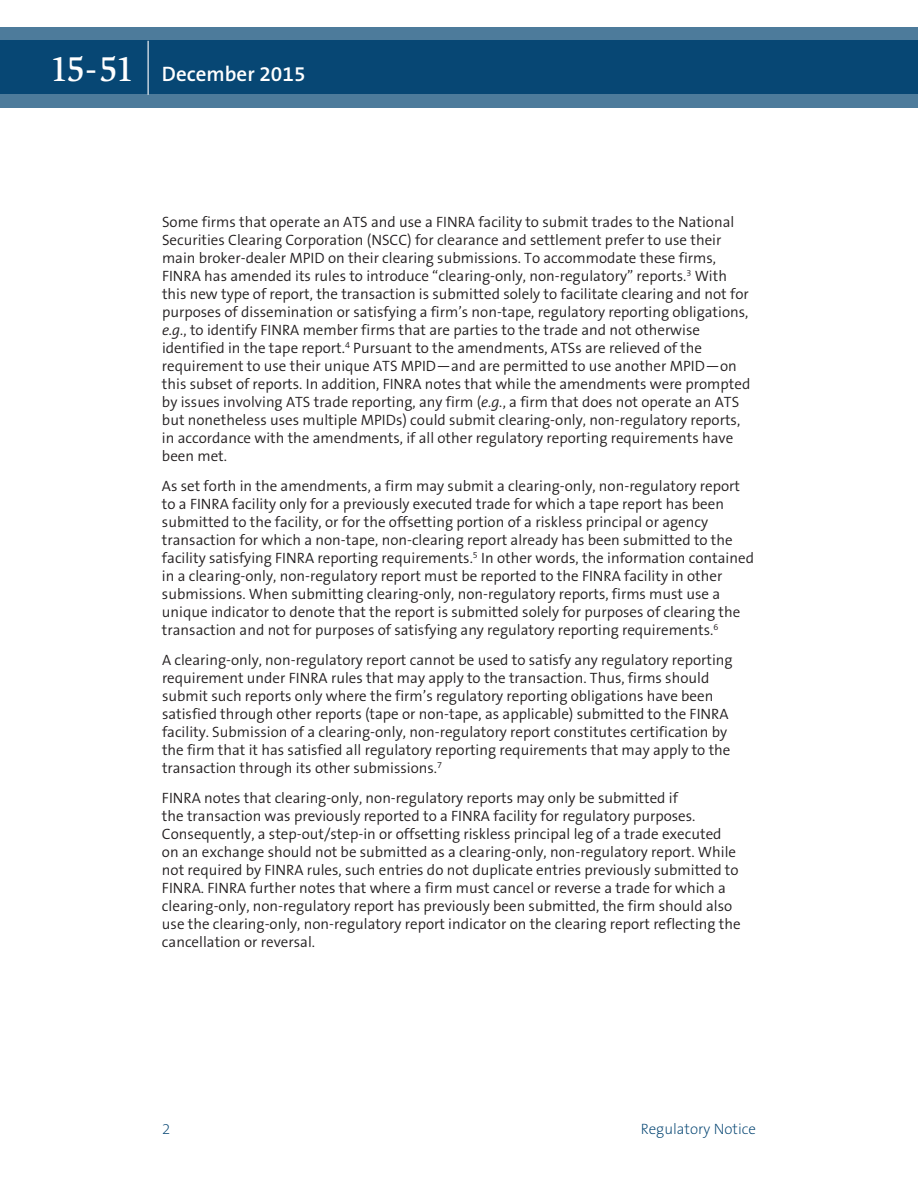
<style>
.page{position:relative;width:918px;height:1188px;background:#fff}
.page>*{position:absolute;margin:0;border:0;box-sizing:border-box;transform-origin:0 0}
.t1{font:600 21px "The Sans B6";color:#fff}
.t2{font:300 15px/18px "The Sans B4";color:#231f20}
.t3{font:200 15px "The Sans B2";color:#004270}
.s1{font-family:"Slimbach LT";font-weight:500;font-size:36px}
.s2{font-style:italic}
</style>
<div class="page">
<svg style="left:0;top:27px;width:918px;height:81px;background:#1e5881"></svg>
<hr style="left:148px;top:41px;width:1px;height:54px;background:#fff">
<h1 class="t1" style="left:50px;top:63px;width:257px"><span class="s1">15-51</span> December 2015</h1>
<p class="t2" style="left:162px;top:213px;width:590px">Some firms that operate an ATS and use a FINRA facility to submit trades to the National Securities Clearing Corporation (NSCC) for clearance and settlement prefer to use their main broker-dealer MPID on their clearing submissions. To accommodate these firms, FINRA has amended its rules to introduce “clearing-only, non-regulatory” reports.<sup>3</sup> With this new type of report, the transaction is submitted solely to facilitate clearing and not for purposes of dissemination or satisfying a firm’s non-tape, regulatory reporting obligations, <span class="s2">e.g.</span>, to identify FINRA member firms that are parties to the trade and not otherwise identified in the tape report.<sup>4</sup> Pursuant to the amendments, ATSs are relieved of the requirement to use their unique ATS MPID—and are permitted to use another MPID—on this subset of reports. In addition, FINRA notes that while the amendments were prompted by issues involving ATS trade reporting, any firm (<span class="s2">e.g.</span>, a firm that does not operate an ATS but nonetheless uses multiple MPIDs) could submit clearing-only, non-regulatory reports, in accordance with the amendments, if all other regulatory reporting requirements have been met.</p>
<p class="t2" style="left:162px;top:477px;width:594px">As set forth in the amendments, a firm may submit a clearing-only, non-regulatory report to a FINRA facility only for a previously executed trade for which a tape report has been submitted to the facility, or for the offsetting portion of a riskless principal or agency transaction for which a non-tape, non-clearing report already has been submitted to the facility satisfying FINRA reporting requirements.<sup>5</sup> In other words, the information contained in a clearing-only, non-regulatory report must be reported to the FINRA facility in other submissions. When submitting clearing-only, non-regulatory reports, firms must use a unique indicator to denote that the report is submitted solely for purposes of clearing the transaction and not for purposes of satisfying any regulatory reporting requirements.<sup>6</sup></p>
<p class="t2" style="left:162px;top:651px;width:572px">A clearing-only, non-regulatory report cannot be used to satisfy any regulatory reporting requirement under FINRA rules that may apply to the transaction. Thus, firms should submit such reports only where the firm’s regulatory reporting obligations have been satisfied through other reports (tape or non-tape, as applicable) submitted to the FINRA facility. Submission of a clearing-only, non-regulatory report constitutes certification by the firm that it has satisfied all regulatory reporting requirements that may apply to the transaction through its other submissions.<sup>7</sup></p>
<p class="t2" style="left:162px;top:789px;width:580px">FINRA notes that clearing-only, non-regulatory reports may only be submitted if<br>the transaction was previously reported to a FINRA facility for regulatory purposes.<br>Consequently, a step-out/step-in or offsetting riskless principal leg of a trade executed on an exchange should not be submitted as a clearing-only, non-regulatory report. While not required by FINRA rules, such entries do not duplicate entries previously submitted to FINRA. FINRA further notes that where a firm must cancel or reverse a trade for which a clearing-only, non-regulatory report has previously been submitted, the firm should also use the clearing-only, non-regulatory report indicator on the clearing report reflecting the cancellation or reversal.</p>
<p class="t3" style="left:162px;top:1121px;width:10px">2</p>
<p class="t3" style="left:641px;top:1121px;width:117px">Regulatory Notice</p>
</div>
